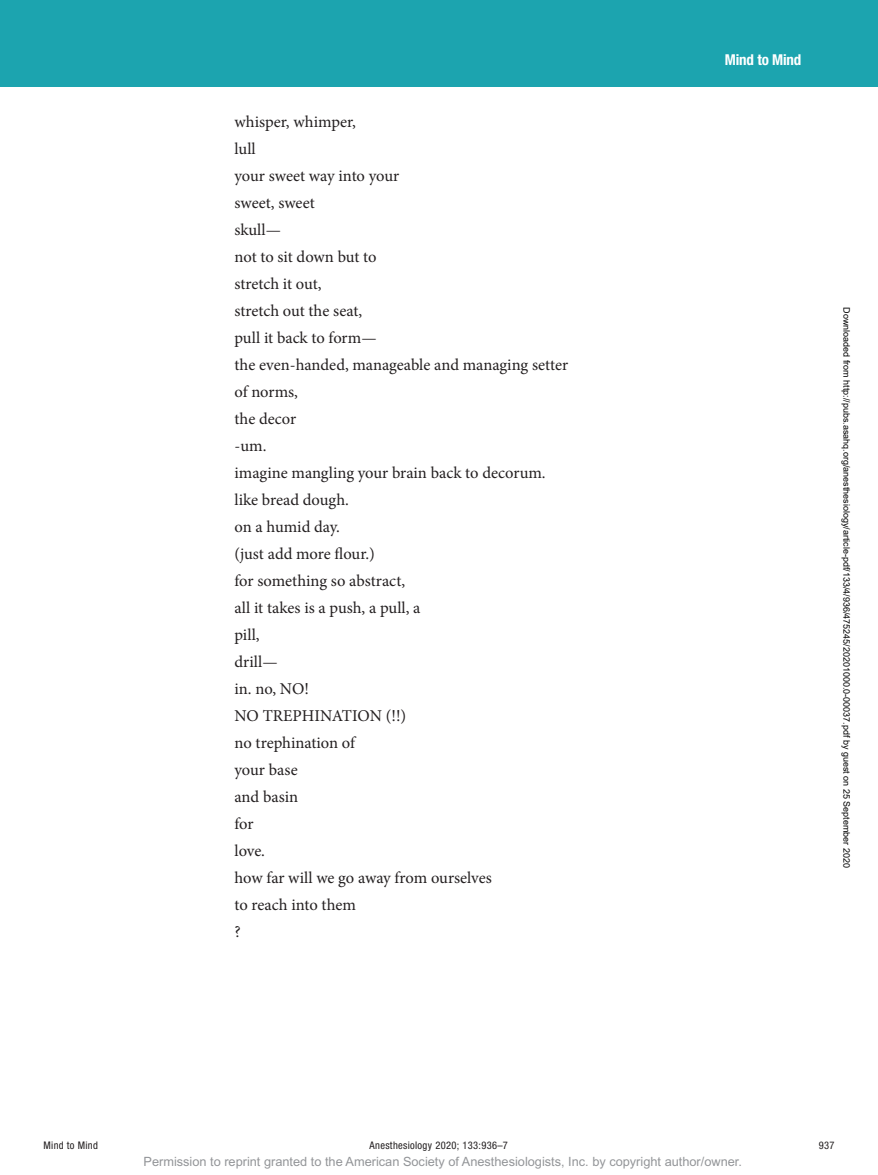
<style>
.page{position:relative;width:878px;height:1175px;background:#fff}
.page>*{position:absolute;margin:0;border:0;box-sizing:border-box;transform-origin:0 0}
.t1{font:16.5px/27px "Minion Pro";letter-spacing:-.005em;color:#231f20}
.t2{font:700 condensed 15px "Helvetica Neue LT Std";letter-spacing:-.01em;color:#fff}
.t3{font:12.75px "Arial MT Std";color:#939598}
.t4{font:condensed 10.5px "Helvetica Neue LT Std";letter-spacing:.03em;color:#231f20}
.t5{font:9px "Arial";color:#000}
</style>
<div class="page">
<div style="left:0;top:0;width:878px;height:86px;background:#1ca4af"></div>
<p class="t1" style="left:234px;top:108px;width:335px">whisper, whimper,<br>lull<br>your sweet way into your<br>sweet, sweet<br>skull—<br>not to sit down but to<br>stretch it out,<br>stretch out the seat,<br>pull it back to form—<br>the even-handed, manageable and managing setter of norms,<br>the decor<br>-um.<br>imagine mangling your brain back to decorum. like bread dough.<br>on a humid day.<br>(just add more flour.)<br>for something so abstract,<br>all it takes is a push, a pull, a<br>pill,<br>drill—<br>in. no, NO!<br>NO TREPHINATION (!!)<br>no trephination of<br>your base<br>and basin<br>for<br>love.<br>how far will we go away from ourselves<br>to reach into them<br>?</p>
<p class="t2" style="left:716px;top:51px;width:79px">Mind to Min</p>
<p class="t2" style="left:724px;top:51px;width:78px">Mind to Mind</p>
<p class="t5" style="left:850px;top:307px;width:562px;rotate:90deg">Downloaded from http://pubs.asahq.org/anesthesiology/article-pdf/133/4/936/475245/20201000.0-00037.pdf by guest on 25 September 2020</p>
<p class="t4" style="left:44px;top:1139px;width:56px">Mind to Mind</p>
<p class="t4" style="left:369px;top:1139px;width:140px">Anesthesiology 2020; 133:936–7</p>
<p class="t4" style="left:818px;top:1139px;width:17px">937</p>
<p class="t3" style="left:143px;top:1154px;width:600px">Permission to reprint granted to the American Society of Anesthesiologists, Inc. by copyright author/owner.</p>
</div>
